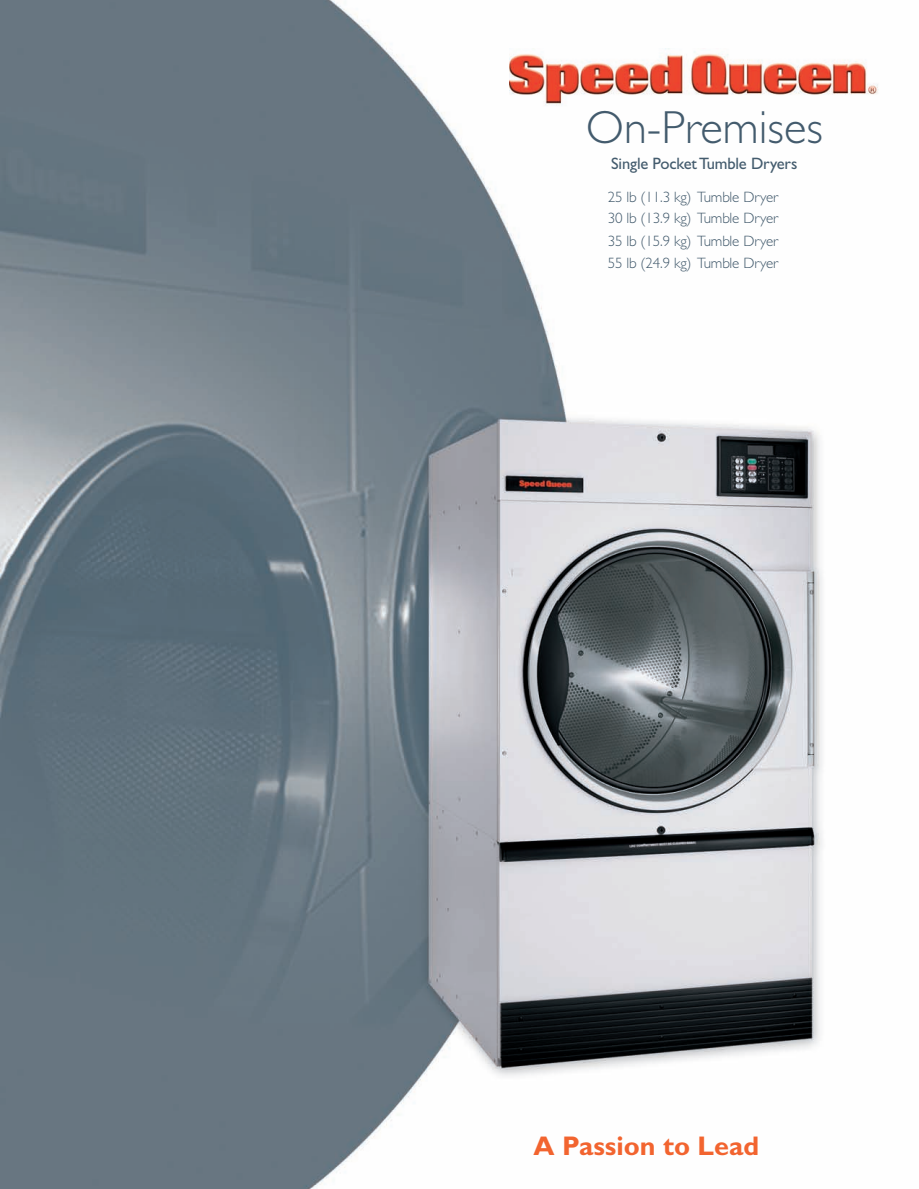
<style>
.page{position:relative;width:919px;height:1189px;background:#fff}
.page>*{position:absolute;margin:0;border:0;box-sizing:border-box;transform-origin:0 0}
.t1{font:300 46.5px "Gill Sans Std";color:#435b6d}
.t2{font:700 27px "Gill Sans Std";color:#f2642f}
.t3{font:16.5px "Gill Sans Std";letter-spacing:-.01em;color:#435b6d}
.t4{font:300 15px/21px "Gill Sans Std";letter-spacing:-.01em;color:#435b6d}
</style>
<div class="page">
<img style="left:1px;top:0;width:821px;height:1188px">
<img style="left:509px;top:48px;width:370px;height:60px">
<h1 class="t1" style="left:585px;top:111px;width:238px">On-Premises</h1>
<p class="t3" style="left:611px;top:157px;width:188px">Single Pocket Tumble Dryers</p>
<p class="t4" style="left:607px;top:188px;width:172px">25 lb (11.3 kg) Tumble Dryer<br>30 lb (13.9 kg) Tumble Dryer</p>
<p class="t4" style="left:607px;top:231px;width:172px;line-height:22.5px">35 lb (15.9 kg) Tumble Dryer<br>55 lb (24.9 kg) Tumble Dryer</p>
<h2 class="t2" style="left:533px;top:1129px;width:227px">A Passion to Lead</h2>
</div>
